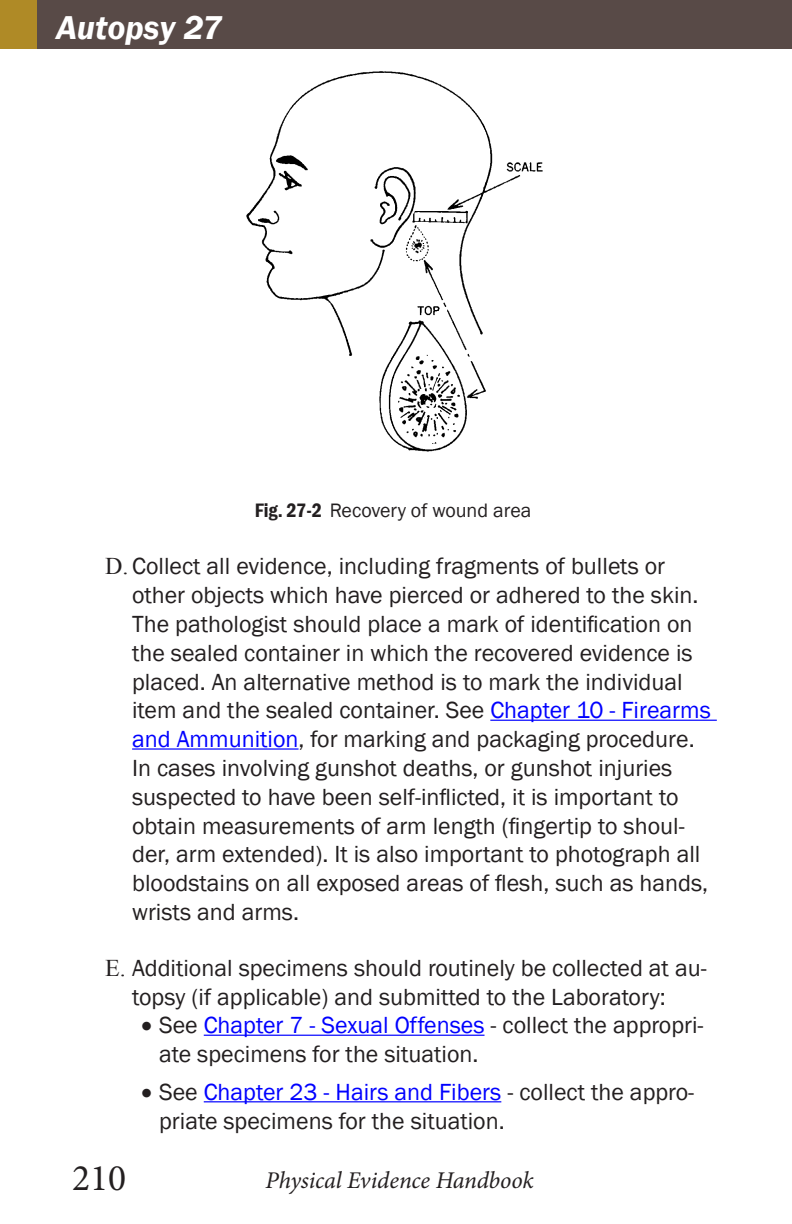
<style>
.page{position:relative;width:792px;height:1224px;background:#fff}
.page>*{position:absolute;margin:0;border:0;box-sizing:border-box;transform-origin:0 0}
.t1{font:37.6px "Minion Pro";color:#231f20}
.t2{font:italic 600 34px "Franklin Gothic";color:#fff}
.t3{font:24px/28.8px "Franklin Gothic";color:#231f20}
.t4{font:italic 24px "Minion Pro";letter-spacing:-.005em;color:#231f20}
.Plain_Text{font:20px "Franklin Gothic";color:#231f20}
.s1{font-weight:600;font-stretch:condensed}
.s2{font-family:"Times New Roman"}
.s3{color:#00f}
</style>
<div class="page">
<hr style="left:490px;top:720px;width:227px;height:1px;background:#00f">
<hr style="left:132px;top:748px;width:167px;height:2px;background:#00f">
<hr style="left:204px;top:1035px;width:281px;height:1px;background:#00f">
<hr style="left:204px;top:1101px;width:297px;height:1px;background:#00f">
<img style="left:246px;top:71px;width:297px;height:381px">
<div style="left:0;top:0;width:792px;height:48px;background:#584a47"></div>
<div style="left:0;top:0;width:37px;height:48px;background:#af8a26"></div>
<p class="t2" style="left:56px;top:6px;width:168px">Autopsy 27</p>
<p class="Plain_Text" style="left:255px;top:498px;width:278px"><span class="s1">Fig. 27-2</span> Recovery of wound area</p>
<p class="t3" style="left:132px;top:553px;width:580px;text-indent:-27px"><span class="s2">D.</span> Collect all evidence, including fragments of bullets or other objects which have pierced or adhered to the skin.<br>The pathologist should place a mark of identification on the sealed container in which the recovered evidence is placed. An alternative method is to mark the individual item and the sealed container. See <span class="s3">Chapter 10 - Firearms and Ammunition</span>, for marking and packaging procedure.<br>In cases involving gunshot deaths, or gunshot injuries suspected to have been self-inflicted, it is important to obtain measurements of arm length (fingertip to shoul&shy;der, arm extended). It is also important to photograph all bloodstains on all exposed areas of flesh, such as hands, wrists and arms.</p>
<p class="t3" style="left:105px;top:954px;width:603px;text-align:center"><span class="s2">E.</span> Additional specimens should routinely be collected at au&shy;topsy (if applicable) and submitted to the Laboratory:</p>
<p class="t3" style="left:159px;top:1012px;width:546px;text-indent:-18px">• See <span class="s3">Chapter 7 - Sexual Offenses</span> - collect the appropri&shy;ate specimens for the situation.</p>
<p class="t3" style="left:159px;top:1078px;width:537px;text-indent:-18px">• See <span class="s3">Chapter 23 - Hairs and Fibers</span> - collect the appro&shy;priate specimens for the situation.</p>
<h1 class="t1" style="left:72px;top:1153px;width:56px">210</h1>
<p class="t4" style="left:266px;top:1164px;width:270px">Physical Evidence Handbook</p>
</div>
